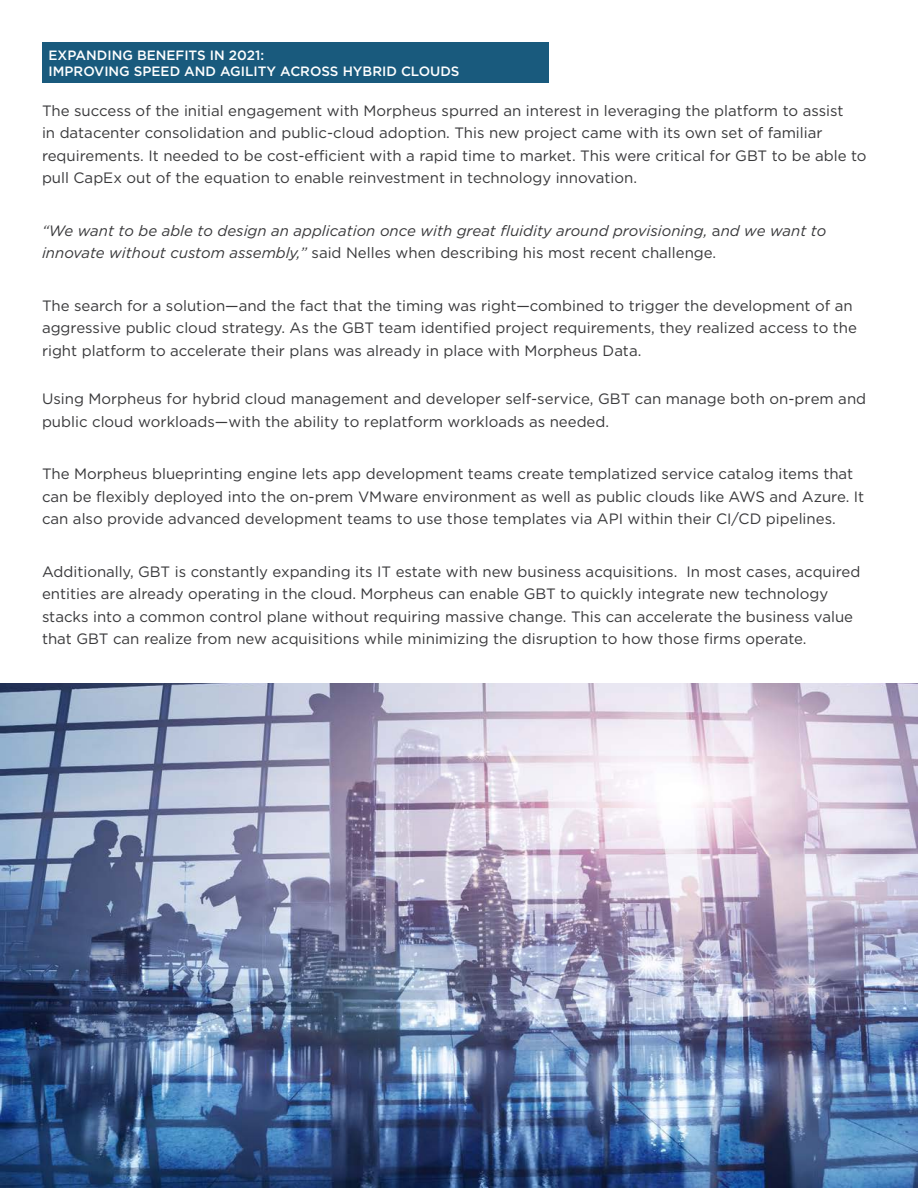
<style>
.page{position:relative;width:918px;height:1188px;background:#fff}
.page>*{position:absolute;margin:0;border:0;box-sizing:border-box;transform-origin:0 0}
.t1{font:15px/22.5px "Gotham";color:#38383a}
.t2{font:italic 15px/22.5px "Gotham";color:#38383a}
.t3{font:500 13.5px "Gotham";color:#fff}
.s1{font-style:normal}
</style>
<div class="page">
<div style="left:42px;top:42px;width:507px;height:40px;background:#195a7d"></div>
<img style="left:0;top:683px;width:918px;height:505px">
<p class="t3" style="left:49px;top:46px;width:217px">EXPANDING BENEFITS IN 2021:</p>
<p class="t3" style="left:49px;top:62px;width:412px">IMPROVING SPEED AND AGILITY ACROSS HYBRID CLOUDS</p>
<p class="t1" style="left:42px;top:99px;width:826px">The success of the initial engagement with Morpheus spurred an interest in leveraging the platform to assist<br>in datacenter consolidation and public-cloud adoption. This new project came with its own set of familiar requirements. It needed to be cost-efficient with a rapid time to market. This were critical for GBT to be able to pull CapEx out of the equation to enable reinvestment in technology innovation.</p>
<p class="t2" style="left:42px;top:219px;width:786px">“We want to be able to design an application once with great fluidity around provisioning, <span class="s1">a</span>nd we want to innovate without custom assembly,” <span class="s1">said Nelles when describing his most recent challenge.</span></p>
<p class="t1" style="left:42px;top:294px;width:817px">The search for a solution—and the fact that the timing was right—combined to trigger the development of an aggressive public cloud strategy. As the GBT team identified project requirements, they realized access to the right platform to accelerate their plans was already in place with Morpheus Data.</p>
<p class="t1" style="left:42px;top:388px;width:826px">Using Morpheus for hybrid cloud management and developer self-service, GBT can manage both on-prem and public cloud workloads—with the ability to replatform workloads as needed.</p>
<p class="t1" style="left:42px;top:463px;width:824px">The Morpheus blueprinting engine lets app development teams create templatized service catalog items that can be flexibly deployed into the on-prem VMware environment as well as public clouds like AWS and Azure. It can also provide advanced development teams to use those templates via API within their CI/CD pipelines.</p>
<p class="t1" style="left:42px;top:560px;width:820px">Additionally, GBT is constantly expanding its IT estate with new business acquisitions. In most cases, acquired entities are already operating in the cloud. Morpheus can enable GBT to quickly integrate new technology stacks into a common control plane without requiring massive change. This can accelerate the business value that GBT can realize from new acquisitions while minimizing the disruption to how those firms operate.</p>
</div>
